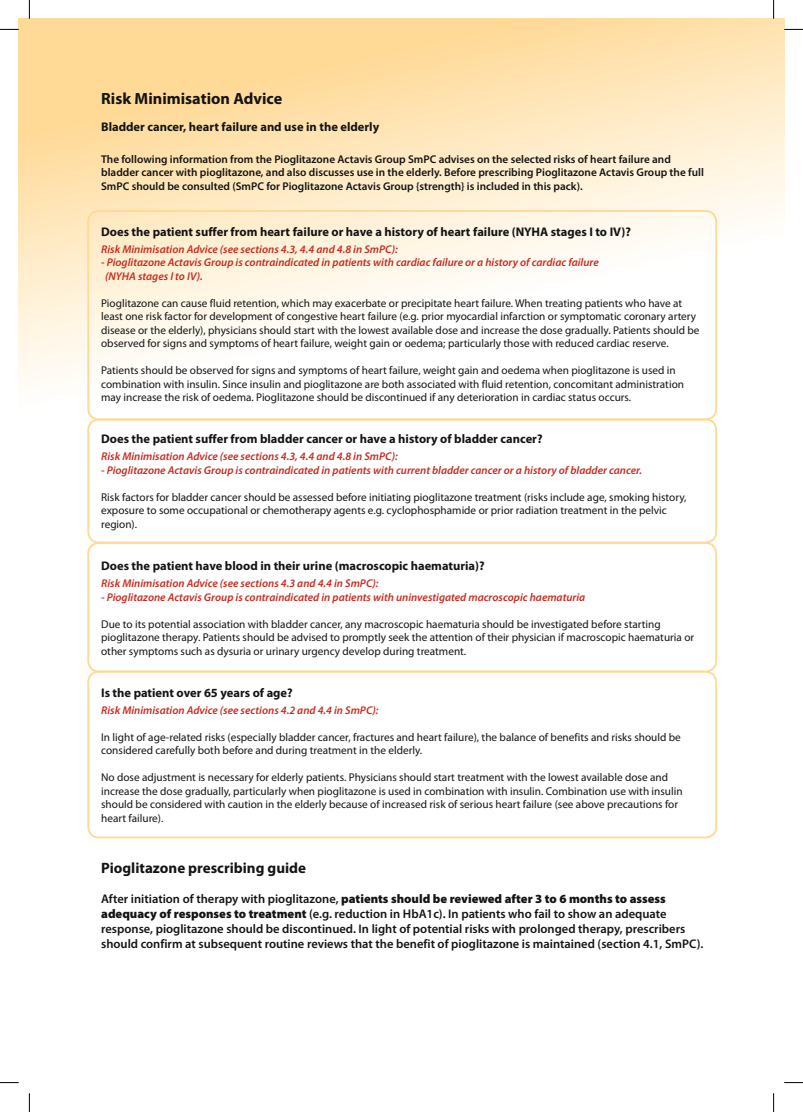
<style>
.page{position:relative;width:803px;height:1112px;background:#fff}
.page>*{position:absolute;margin:0;border:0;box-sizing:border-box;transform-origin:0 0}
.t1{font:700 16.25px "Myriad Pro";color:#131413}
.t2{font:700 15px "Myriad Pro";color:#131413}
.t3{font:600 12.5px/15px "Myriad Pro";color:#131413}
.t4{font:700 12.5px "Myriad Pro";color:#131413}
.t5{font:11.25px/13.5px "Myriad Pro";color:#131413}
.t6{font:italic 600 11.25px/13.5px "Myriad Pro";color:#ca2a1e}
.t7{font:600 11.25px/13.5px "Myriad Pro";color:#131413}
.s1{font-weight:900}
</style>
<div class="page">
<svg style="left:19px;top:19px;width:765px;height:468px"></svg>
<div style="left:87px;top:210px;width:630px;height:210px;border:2px solid #ffd995;border-radius:11px"></div>
<div style="left:87px;top:418px;width:630px;height:125px;border:2px solid #ffd995;border-radius:11px"></div>
<div style="left:87px;top:542px;width:630px;height:130px;border:2px solid #ffd995;border-radius:11px"></div>
<div style="left:87px;top:670px;width:630px;height:168px;border:2px solid #ffd995;border-radius:11px"></div>
<svg style="left:0;top:29px;width:19px;height:1px"></svg>
<svg style="left:784px;top:29px;width:19px;height:1px"></svg>
<svg style="left:0;top:1082px;width:19px;height:1px"></svg>
<svg style="left:784px;top:1082px;width:19px;height:1px"></svg>
<svg style="left:29px;top:0;width:1px;height:19px"></svg>
<svg style="left:29px;top:1093px;width:1px;height:18px"></svg>
<svg style="left:773px;top:0;width:1px;height:19px"></svg>
<svg style="left:773px;top:1093px;width:1px;height:18px"></svg>
<h1 class="t1" style="left:101px;top:88px;width:183px">Risk Minimisation Advice</h1>
<p class="t4" style="left:101px;top:119px;width:280px">Bladder cancer, heart failure and use in the elderly</p>
<p class="t7" style="left:101px;top:152px;width:604px">The following information from the Pioglitazone Actavis Group SmPC advises on the selected risks of heart failure and bladder cancer with pioglitazone, and also discusses use in the elderly. Before prescribing Pioglitazone Actavis Group the full<br>SmPC should be consulted (SmPC for Pioglitazone Actavis Group {strength} is included in this pack).</p>
<p class="t4" style="left:101px;top:223px;width:531px">Does the patient suffer from heart failure or have a history of heart failure (NYHA stages I to IV)?</p>
<p class="t6" style="left:101px;top:242px;width:298px">Risk Minimisation Advice (see sections 4.3, 4.4 and 4.8 in SmPC):</p>
<p class="t6" style="left:105px;top:255px;width:495px;text-indent:-4px">- Pioglitazone Actavis Group is contraindicated in patients with cardiac failure or a history of cardiac failure (NYHA stages I to IV).</p>
<p class="t5" style="left:101px;top:296px;width:600px">Pioglitazone can cause fluid retention, which may exacerbate or precipitate heart failure. When treating patients who have at least one risk factor for development of congestive heart failure (e.g. prior myocardial infarction or symptomatic coronary artery disease or the elderly), physicians should start with the lowest available dose and increase the dose gradually. Patients should be observed for signs and symptoms of heart failure, weight gain or oedema; particularly those with reduced cardiac reserve.</p>
<p class="t5" style="left:101px;top:363px;width:584px">Patients should be observed for signs and symptoms of heart failure, weight gain and oedema when pioglitazone is used in combination with insulin. Since insulin and pioglitazone are both associated with fluid retention, concomitant administration may increase the risk of oedema. Pioglitazone should be discontinued if any deterioration in cardiac status occurs.</p>
<p class="t4" style="left:101px;top:431px;width:443px">Does the patient suffer from bladder cancer or have a history of bladder cancer?</p>
<p class="t6" style="left:101px;top:449px;width:298px">Risk Minimisation Advice (see sections 4.3, 4.4 and 4.8 in SmPC):</p>
<p class="t6" style="left:101px;top:463px;width:543px">- Pioglitazone Actavis Group is contraindicated in patients with current bladder cancer or a history of bladder cancer.</p>
<p class="t5" style="left:101px;top:490px;width:587px">Risk factors for bladder cancer should be assessed before initiating pioglitazone treatment (risks include age, smoking history, exposure to some occupational or chemotherapy agents e.g. cyclophosphamide or prior radiation treatment in the pelvic region).</p>
<p class="t4" style="left:101px;top:557px;width:385px">Does the patient have blood in their urine (macroscopic haematuria)?</p>
<p class="t6" style="left:101px;top:576px;width:279px">Risk Minimisation Advice (see sections 4.3 and 4.4 in SmPC):</p>
<p class="t6" style="left:101px;top:589px;width:486px">- Pioglitazone Actavis Group is contraindicated in patients with uninvestigated macroscopic haematuria</p>
<p class="t5" style="left:101px;top:616px;width:594px">Due to its potential association with bladder cancer, any macroscopic haematuria should be investigated before starting pioglitazone therapy. Patients should be advised to promptly seek the attention of their physician if macroscopic haematuria or other symptoms such as dysuria or urinary urgency develop during treatment.</p>
<p class="t4" style="left:101px;top:684px;width:193px">Is the patient over 65 years of age?</p>
<p class="t6" style="left:101px;top:702px;width:279px">Risk Minimisation Advice (see sections 4.2 and 4.4 in SmPC):</p>
<p class="t5" style="left:101px;top:729px;width:581px">In light of age-related risks (especially bladder cancer, fractures and heart failure), the balance of benefits and risks should be considered carefully both before and during treatment in the elderly.</p>
<p class="t5" style="left:101px;top:770px;width:583px">No dose adjustment is necessary for elderly patients. Physicians should start treatment with the lowest available dose and increase the dose gradually, particularly when pioglitazone is used in combination with insulin. Combination use with insulin should be considered with caution in the elderly because of increased risk of serious heart failure (see above precautions for heart failure).</p>
<h2 class="t2" style="left:101px;top:857px;width:206px">Pioglitazone prescribing guide</h2>
<p class="t3" style="left:101px;top:890px;width:604px">After initiation of therapy with pioglitazone, <span class="s1">patients should be reviewed after 3 to 6 months to assess adequacy of responses to treatment</span> (e.g. reduction in HbA1c). In patients who fail to show an adequate response, pioglitazone should be discontinued. In light of potential risks with prolonged therapy, prescribers should confirm at subsequent routine reviews that the benefit of pioglitazone is maintained (section 4.1, SmPC).</p>
</div>
